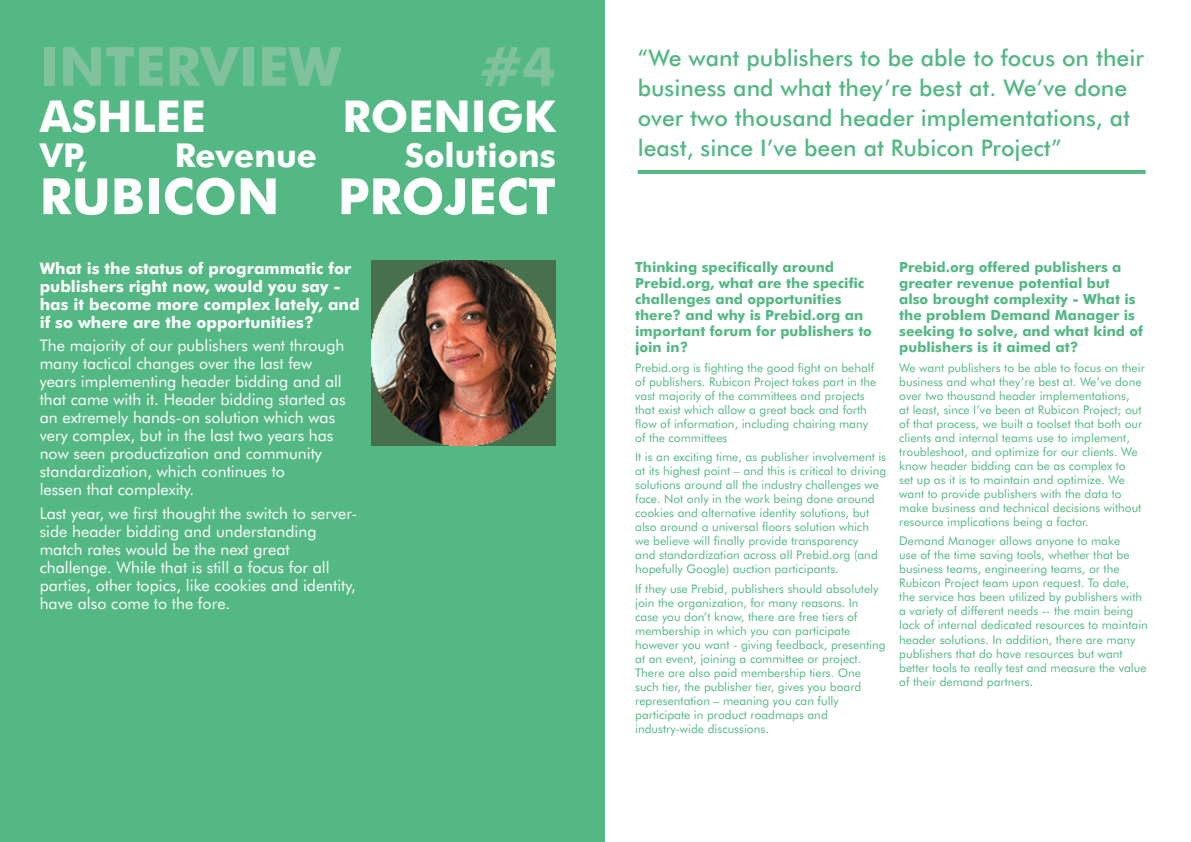
<style>
.page{position:relative;width:1191px;height:842px;background:#fff}
.page>*{position:absolute;margin:0;border:0;box-sizing:border-box;transform-origin:0 0}
.t1{font:700 54px "Futura BT";color:#80c29d}
.t2{font:700 50px "Futura BT";color:#fff}
.t3{font:700 44px "Futura BT";color:#fff}
.t4{font:700 33px "Futura BT";color:#fff}
.t5{font:500 23px/30px "Futura BT";color:#54b884}
.t6{font:16px/18px "Futura BT";color:#fff}
.t7{font:700 16px/18px "Futura BT";color:#fff}
.t8{font:700 14px/16px "Futura BT";color:#54b884}
.t9{font:12px/14px "Futura BT";color:#54b884}
</style>
<div class="page">
<div style="left:0;top:0;width:604px;height:842px;background:#54b884"></div>
<img style="left:371px;top:261px;width:185px;height:184px">
<hr style="left:637px;top:170px;width:508px;height:4px;background:#54b884">
<h1 class="t1" style="left:40px;top:34px;width:303px">INTERVIEW</h1>
<h1 class="t1" style="left:480px;top:34px;width:77px">#4</h1>
<h3 class="t3" style="left:40px;top:90px;width:167px">ASHLEE</h3>
<h3 class="t3" style="left:342px;top:90px;width:215px">ROENIGK</h3>
<h3 class="t4" style="left:40px;top:136px;width:49px">VP,</h3>
<h3 class="t4" style="left:175px;top:136px;width:144px">Revenue</h3>
<h3 class="t4" style="left:405px;top:136px;width:152px">Solutions</h3>
<h2 class="t2" style="left:40px;top:166px;width:517px">RUBICON PROJECT</h2>
<h3 class="t7" style="left:40px;top:259px;width:321px">What is the status of programmatic for publishers right now, would you say - has it become more complex lately, and if so where are the opportunities?</h3>
<p class="t6" style="left:40px;top:336px;width:307px">The majority of our publishers went through many tactical changes over the last few years implementing header bidding and all that came with it. Header bidding started as an extremely hands-on solution which was very complex, but in the last two years has now seen productization and community standardization, which continues to<br>lessen that complexity.</p>
<p class="t6" style="left:40px;top:504px;width:319px">Last year, we first thought the switch to server&shy;side header bidding and understanding match rates would be the next great challenge. While that is still a focus for all parties, other topics, like cookies and identity, have also come to the fore.</p>
<h3 class="t5" style="left:637px;top:42px;width:508px">“We want publishers to be able to focus on their business and what they’re best at. We’ve done over two thousand header implementations, at least, since I’ve been at Rubicon Project”</h3>
<p class="t8" style="left:635px;top:259px;width:238px">Thinking specifically around<br>Prebid.org, what are the specific challenges and opportunities there? and why is Prebid.org an important forum for publishers to join in?</p>
<p class="t9" style="left:635px;top:360px;width:243px">Prebid.org is fighting the good fight on behalf of publishers. Rubicon Project takes part in the vast majority of the committees and projects that exist which allow a great back and forth flow of information, including chairing many of the committees</p>
<p class="t9" style="left:635px;top:450px;width:253px">It is an exciting time, as publisher involvement is at its highest point – and this is critical to driving solutions around all the industry challenges we face. Not only in the work being done around cookies and alternative identity solutions, but also around a universal floors solution which we believe will finally provide transparency<br>and standardization across all Prebid.org (and hopefully Google) auction participants.</p>
<p class="t9" style="left:635px;top:582px;width:252px">If they use Prebid, publishers should absolutely join the organization, for many reasons. In<br>case you don’t know, there are free tiers of membership in which you can participate however you want - giving feedback, presenting at an event, joining a committee or project.<br>There are also paid membership tiers. One such tier, the publisher tier, gives you board representation – meaning you can fully participate in product roadmaps and industry-wide discussions.</p>
<p class="t8" style="left:899px;top:259px;width:245px">Prebid.org offered publishers a greater revenue potential but<br>also brought complexity - What is the problem Demand Manager is seeking to solve, and what kind of publishers is it aimed at?</p>
<p class="t9" style="left:899px;top:360px;width:247px">We want publishers to be able to focus on their business and what they’re best at. We’ve done over two thousand header implementations,<br>at least, since I’ve been at Rubicon Project; out of that process, we built a toolset that both our clients and internal teams use to implement, troubleshoot, and optimize for our clients. We know header bidding can be as complex to<br>set up as it is to maintain and optimize. We want to provide publishers with the data to make business and technical decisions without resource implications being a factor.</p>
<p class="t9" style="left:899px;top:534px;width:250px">Demand Manager allows anyone to make<br>use of the time saving tools, whether that be business teams, engineering teams, or the Rubicon Project team upon request. To date, the service has been utilized by publishers with a variety of different needs -- the main being lack of internal dedicated resources to maintain header solutions. In addition, there are many publishers that do have resources but want better tools to really test and measure the value of their demand partners.</p>
</div>
